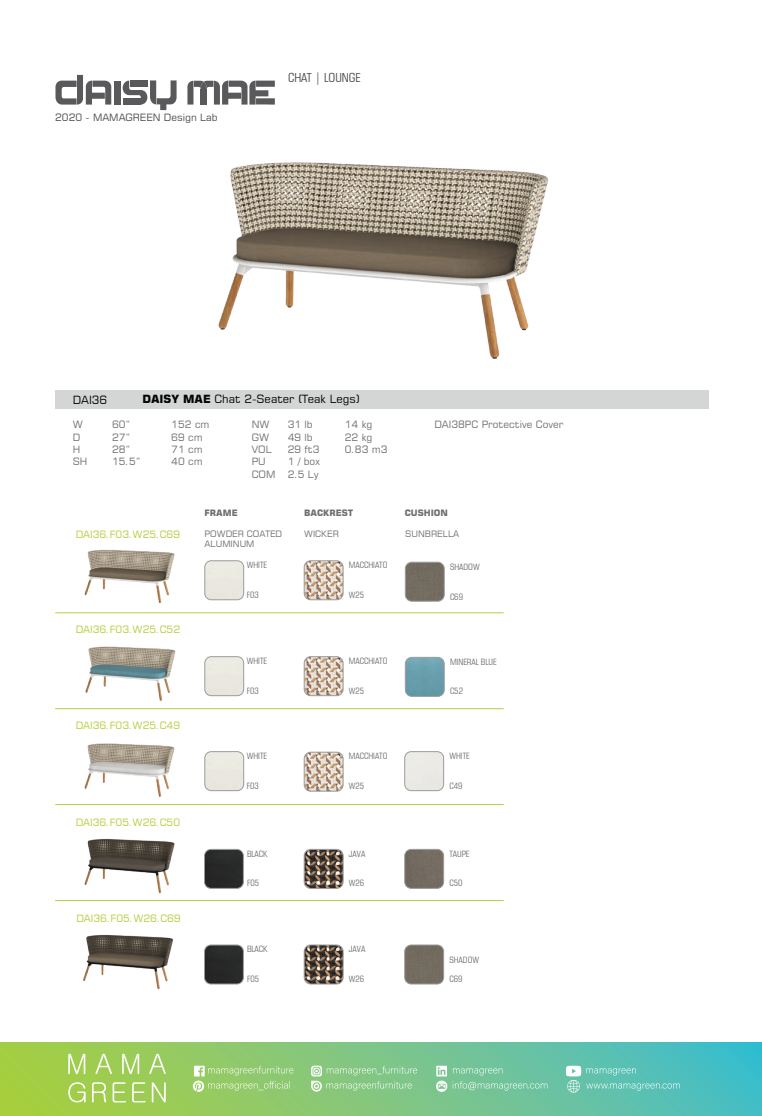
<style>
.page{position:relative;width:762px;height:1116px;background:#fff}
.page>*{position:absolute;margin:0;border:0;box-sizing:border-box;transform-origin:0 0}
.t1{font:condensed 12.5px "Square 721 BT";color:#4d4e50}
.t2{font:11.25px "Square 721 BT";color:#030505}
.t3{font:10.12px "Myriad Pro";color:#fff}
.t4{font:10px/12px "Square 721 BT";color:#6e7172}
.t5{font:10px "Square 721 BT";color:#b7cd3a}
.t6{font:10px "Square 721 BT";color:#b8cd3a}
.t7{font:10px "Square 721 BT";color:#4d4e50}
.t8{font:condensed 8.75px/19px "Square 721 BT";color:#6e7072}
.t9{font:8.75px/10.5px "Square 721 BT";color:#6e7172}
.t10{font:700 8.75px "Square 721 BT";color:#6e7172}
.s1{font-weight:700}
</style>
<div class="page">
<img style="left:165px;top:82px;width:384px;height:277px">
<div style="left:114px;top:81px;width:6px;height:23px;background:#59595c"></div>
<svg style="left:123px;top:80px;width:53px;height:30px"></svg>
<svg style="left:55px;top:75px;width:56px;height:30px"></svg>
<svg style="left:187px;top:81px;width:88px;height:24px"></svg>
<div style="left:200px;top:89px;width:7px;height:15px;background:#59595c"></div>
<svg style="left:0;top:1042px;width:761px;height:73px;background:#79c586"></svg>
<svg style="left:193px;top:1065px;width:100px;height:26px;background:#a0d180"></svg>
<svg style="left:311px;top:1065px;width:106px;height:26px;background:#93cd93"></svg>
<svg style="left:565px;top:1065px;width:114px;height:27px;background:#6fc8bb"></svg>
<svg style="left:436px;top:1065px;width:111px;height:26px;background:#82caa5"></svg>
<svg style="left:68px;top:1053px;width:98px;height:49px;background:#aed570"></svg>
<div style="left:55px;top:390px;width:653px;height:18px;background:#d4d5d5"></div>
<img style="left:405px;top:657px;width:39px;height:39px">
<div style="left:405px;top:657px;width:39px;height:39px;border:1px solid #9b9b9b;border-radius:6px"></div>
<img style="left:304px;top:562px;width:39px;height:37px">
<div style="left:304px;top:560px;width:39px;height:40px;border:1px solid #9b9b9b;border-radius:6px"></div>
<img style="left:206px;top:562px;width:36px;height:36px">
<div style="left:204px;top:560px;width:40px;height:40px;border:1px solid #9b9b9b;border-radius:6px"></div>
<img style="left:304px;top:656px;width:39px;height:39px">
<div style="left:304px;top:656px;width:39px;height:39px;border:1px solid #9b9b9b;border-radius:6px"></div>
<img style="left:404px;top:751px;width:39px;height:39px">
<div style="left:404px;top:751px;width:39px;height:39px;border:1px solid #9b9b9b;border-radius:6px"></div>
<img style="left:205px;top:658px;width:38px;height:37px">
<div style="left:204px;top:656px;width:40px;height:39px;border:1px solid #9b9b9b;border-radius:6px"></div>
<hr style="left:55px;top:612px;width:448px;height:1px;background:#b8cd3a">
<hr style="left:55px;top:708px;width:448px;height:1px;background:#b8cd3a">
<hr style="left:55px;top:804px;width:448px;height:1px;background:#b8cd3a">
<hr style="left:55px;top:900px;width:448px;height:1px;background:#b7cd3a">
<img style="left:405px;top:563px;width:39px;height:38px">
<div style="left:405px;top:561px;width:39px;height:40px;border:1px solid #9b9b9b;border-radius:6px"></div>
<img style="left:304px;top:753px;width:39px;height:38px">
<div style="left:304px;top:751px;width:39px;height:40px;border:1px solid #9b9b9b;border-radius:6px"></div>
<img style="left:205px;top:753px;width:38px;height:37px">
<div style="left:204px;top:751px;width:40px;height:39px;border:1px solid #9b9b9b;border-radius:6px"></div>
<img style="left:304px;top:850px;width:39px;height:38px">
<div style="left:304px;top:848px;width:39px;height:40px;border:1px solid #9b9b9b;border-radius:6px"></div>
<img style="left:304px;top:946px;width:39px;height:37px">
<div style="left:304px;top:944px;width:39px;height:40px;border:1px solid #9b9b9b;border-radius:6px"></div>
<img style="left:204px;top:946px;width:39px;height:37px">
<div style="left:204px;top:944px;width:39px;height:40px;border:1px solid #9b9b9b;border-radius:6px"></div>
<img style="left:204px;top:850px;width:39px;height:38px">
<div style="left:204px;top:848px;width:39px;height:40px;border:1px solid #9b9b9b;border-radius:6px"></div>
<img style="left:404px;top:850px;width:39px;height:38px">
<div style="left:404px;top:848px;width:39px;height:40px;border:1px solid #9b9b9b;border-radius:6px"></div>
<img style="left:406px;top:946px;width:37px;height:37px">
<div style="left:404px;top:944px;width:39px;height:40px;border:1px solid #9b9b9b;border-radius:6px"></div>
<img style="left:84px;top:549px;width:91px;height:54px">
<img style="left:85px;top:646px;width:91px;height:55px">
<img style="left:84px;top:743px;width:91px;height:54px">
<img style="left:84px;top:839px;width:91px;height:55px">
<img style="left:83px;top:934px;width:91px;height:56px">
<p class="t7" style="left:55px;top:111px;width:164px">2020 - MAMAGREEN Design Lab</p>
<h1 class="t1" style="left:288px;top:70px;width:74px">CHAT | LOUNGE</h1>
<p class="t2" style="left:73px;top:392px;width:36px">DAI36</p>
<p class="t2" style="left:142px;top:392px;width:219px"><span class="s1">DAISY MAE</span> Chat 2-Seater (Teak Legs)</p>
<p class="t4" style="left:344px;top:418px;width:29px">14 kg<br>22 kg</p>
<p class="t4" style="left:73px;top:418px;width:12px">W<br>D<br>H</p>
<p class="t4" style="left:171px;top:418px;width:40px">152 cm<br>69 cm<br>71 cm</p>
<p class="t4" style="left:251px;top:418px;width:21px">NW<br>GW<br>VOL<br>PU</p>
<p class="t4" style="left:287px;top:418px;width:33px">31 lb<br>49 lb<br>29 ft3</p>
<p class="t4" style="left:112px;top:418px;width:20px;text-align:justify">60” 27” 28”</p>
<p class="t4" style="left:344px;top:442px;width:44px">0.83 m3</p>
<p class="t4" style="left:73px;top:454px;width:16px">SH</p>
<p class="t4" style="left:112px;top:454px;width:30px">15.5”</p>
<p class="t4" style="left:171px;top:454px;width:33px">40 cm</p>
<p class="t4" style="left:287px;top:454px;width:34px">1 / box</p>
<p class="t4" style="left:434px;top:418px;width:130px">DAI38PC Protective Cover</p>
<p class="t5" style="left:76px;top:527px;width:106px">DAI36.F03.W25.C69</p>
<p class="t5" style="left:76px;top:623px;width:106px">DAI36.F03.W25.C52</p>
<p class="t6" style="left:76px;top:719px;width:106px">DAI36.F03.W25.C49</p>
<p class="t6" style="left:76px;top:815px;width:106px">DAI36.F05.W26.C50</p>
<p class="t5" style="left:76px;top:911px;width:106px">DAI36.F05.W26.C69</p>
<p class="t4" style="left:251px;top:467px;width:69px">COM 2.5 Ly</p>
<p class="t10" style="left:304px;top:507px;width:51px">BACKREST</p>
<p class="t10" style="left:404px;top:507px;width:45px">CUSHION</p>
<p class="t9" style="left:304px;top:528px;width:36px">WICKER</p>
<p class="t9" style="left:405px;top:528px;width:55px">SUNBRELLA</p>
<p class="t10" style="left:204px;top:507px;width:35px">FRAME</p>
<p class="t9" style="left:204px;top:528px;width:79px">POWDER COATED<br>ALUMINUM</p>
<p class="t8" style="left:246px;top:555px;width:22px">WHITE</p>
<p class="t8" style="left:246px;top:585px;width:14px">F03</p>
<p class="t8" style="left:348px;top:555px;width:40px">MACCHIATO</p>
<p class="t8" style="left:348px;top:585px;width:17px">W25</p>
<p class="t8" style="left:449px;top:557px;width:31px">SHADOW</p>
<p class="t8" style="left:449px;top:586px;width:15px">C69</p>
<p class="t8" style="left:246px;top:651px;width:22px">WHITE</p>
<p class="t8" style="left:348px;top:651px;width:40px">MACCHIATO</p>
<p class="t8" style="left:449px;top:652px;width:48px">MINERAL BLUE</p>
<p class="t8" style="left:246px;top:680px;width:14px">F03</p>
<p class="t8" style="left:348px;top:680px;width:17px">W25</p>
<p class="t8" style="left:449px;top:681px;width:15px">C52</p>
<p class="t8" style="left:246px;top:746px;width:22px">WHITE</p>
<p class="t8" style="left:348px;top:746px;width:40px">MACCHIATO</p>
<p class="t8" style="left:449px;top:746px;width:22px">WHITE</p>
<p class="t8" style="left:246px;top:775px;width:14px">F03</p>
<p class="t8" style="left:348px;top:776px;width:17px">W25</p>
<p class="t8" style="left:449px;top:775px;width:15px">C49</p>
<p class="t8" style="left:247px;top:843px;width:22px">BLACK</p>
<p class="t8" style="left:348px;top:843px;width:18px">JAVA</p>
<p class="t8" style="left:449px;top:844px;width:22px">TAUPE</p>
<p class="t8" style="left:247px;top:873px;width:14px">F05</p>
<p class="t8" style="left:348px;top:873px;width:17px">W26</p>
<p class="t8" style="left:449px;top:873px;width:15px">C50</p>
<p class="t8" style="left:247px;top:939px;width:22px">BLACK</p>
<p class="t8" style="left:348px;top:939px;width:18px">JAVA</p>
<p class="t8" style="left:247px;top:968px;width:14px">F05</p>
<p class="t8" style="left:348px;top:968px;width:17px">W26</p>
<p class="t8" style="left:449px;top:949px;width:31px">SHADOW<br>C69</p>
<p class="t3" style="left:377px;top:1063px;width:7px">_</p>
</div>
